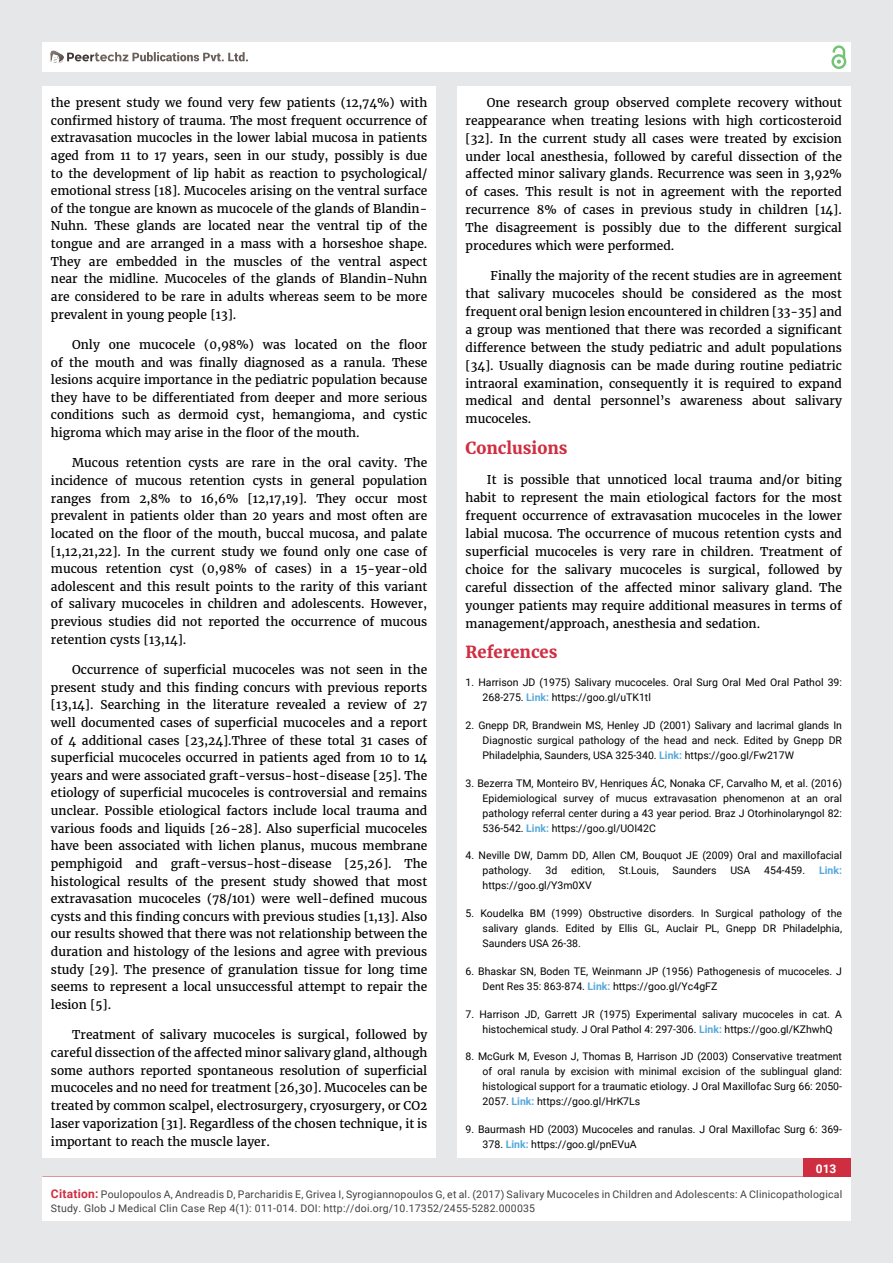
<style>
.page{position:relative;width:893px;height:1263px;background:#e6e7e8}
.page>*{position:absolute;margin:0;border:0;box-sizing:border-box;transform-origin:0 0}
.t1{font:700 16.5px "Merriweather";color:#cf2e41}
.t2{font:12px/17.7px "Merriweather";color:#000;text-align:justify}
.t3{font:700 12px "Roboto";color:#fff}
.t4{font:10.5px/15px "Roboto";color:#000}
.t5{font:10.5px/13.5px "Roboto";letter-spacing:.02em;color:#414042}
.t6{font:700 10.5px "Roboto";color:#56a8dd}
.s1{font-weight:700;color:#56a8dd}
.s2{font-weight:700;font-size:12px;color:#cf2e41}
</style>
<div class="page">
<div style="left:42px;top:43px;width:808px;height:29px;background:#fff"></div>
<div style="left:831px;top:54px;width:15px;height:15px;border:2px solid #74c273;border-radius:50%"></div>
<svg style="left:831px;top:45px;width:15px;height:19px"></svg>
<div style="left:803px;top:1157px;width:47px;height:55px;background:#cf2e41"></div>
<svg style="left:49px;top:50px;width:199px;height:14px"></svg>
<div style="left:42px;top:1177px;width:809px;height:43px;background:#fff"></div>
<div style="left:42px;top:87px;width:394px;height:1071px;background:#fff"></div>
<div style="left:457px;top:87px;width:393px;height:1071px;background:#fff"></div>
<p class="t2" style="left:51px;top:94px;width:378px">the present study we found very few patients (12,74%) with confirmed history of trauma. The most frequent occurrence of extravasation mucocles in the lower labial mucosa in patients aged from 11 to 17 years, seen in our study, possibly is due to the development of lip habit as reaction to psychological/ emotional stress [18]. Mucoceles arising on the ventral surface of the tongue are known as mucocele of the glands of Blandin-Nuhn. These glands are located near the ventral tip of the tongue and are arranged in a mass with a horseshoe shape.<br>They are embedded in the muscles of the ventral aspect near the midline. Mucoceles of the glands of Blandin-Nuhn are considered to be rare in adults whereas seem to be more prevalent in young people [13].</p>
<p class="t2" style="left:51px;top:336px;width:378px;text-indent:21px">Only one mucocele (0,98%) was located on the floor of the mouth and was finally diagnosed as a ranula. These lesions acquire importance in the pediatric population because they have to be differentiated from deeper and more serious conditions such as dermoid cyst, hemangioma, and cystic higroma which may arise in the floor of the mouth.</p>
<p class="t2" style="left:51px;top:454px;width:378px;text-indent:21px">Mucous retention cysts are rare in the oral cavity. The incidence of mucous retention cysts in general population ranges from 2,8% to 16,6% [12,17,19]. They occur most prevalent in patients older than 20 years and most often are located on the floor of the mouth, buccal mucosa, and palate [1,12,21,22]. In the current study we found only one case of mucous retention cyst (0,98% of cases) in a 15-year-old adolescent and this result points to the rarity of this variant of salivary mucoceles in children and adolescents. However, previous studies did not reported the occurrence of mucous retention cysts [13,14].</p>
<p class="t2" style="left:51px;top:661px;width:378px;text-indent:21px">Occurrence of superficial mucoceles was not seen in the present study and this finding concurs with previous reports [13,14]. Searching in the literature revealed a review of 27 well documented cases of superficial mucoceles and a report of 4 additional cases [23,24].Three of these total 31 cases of superficial mucoceles occurred in patients aged from 10 to 14 years and were associated graft-versus-host-disease [25]. The etiology of superficial mucoceles is controversial and remains unclear. Possible etiological factors include local trauma and various foods and liquids [26-28]. Also superficial mucoceles have been associated with lichen planus, mucous membrane pemphigoid and graft-versus-host-disease [25,26]. The histological results of the present study showed that most extravasation mucoceles (78/101) were well-defined mucous cysts and this finding concurs with previous studies [1,13]. Also our results showed that there was not relationship between the duration and histology of the lesions and agree with previous study [29]. The presence of granulation tissue for long time seems to represent a local unsuccessful attempt to repair the lesion [5].</p>
<p class="t2" style="left:51px;top:1026px;width:378px;text-indent:21px">Treatment of salivary mucoceles is surgical, followed by careful dissection of the affected minor salivary gland, although some authors reported spontaneous resolution of superficial mucoceles and no need for treatment [26,30]. Mucoceles can be treated by common scalpel, electrosurgery, cryosurgery, or CO2 laser vaporization [31]. Regardless of the chosen technique, it is important to reach the muscle layer.</p>
<p class="t2" style="left:466px;top:94px;width:378px;text-indent:21px">One research group observed complete recovery without reappearance when treating lesions with high corticosteroid [32]. In the current study all cases were treated by excision under local anesthesia, followed by careful dissection of the affected minor salivary glands. Recurrence was seen in 3,92% of cases. This result is not in agreement with the reported recurrence 8% of cases in previous study in children [14].<br>The disagreement is possibly due to the different surgical procedures which were performed.</p>
<p class="t2" style="left:466px;top:267px;width:378px;text-indent:25px">Finally the majority of the recent studies are in agreement that salivary mucoceles should be considered as the most frequent oral benign lesion encountered in children [33-35] and a group was mentioned that there was recorded a significant difference between the study pediatric and adult populations [34]. Usually diagnosis can be made during routine pediatric intraoral examination, consequently it is required to expand medical and dental personnel’s awareness about salivary mucoceles.</p>
<h1 class="t1" style="left:466px;top:438px;width:103px">Conclusions</h1>
<p class="t2" style="left:466px;top:471px;width:378px;text-indent:21px">It is possible that unnoticed local trauma and/or biting habit to represent the main etiological factors for the most frequent occurrence of extravasation mucoceles in the lower labial mucosa. The occurrence of mucous retention cysts and superficial mucoceles is very rare in children. Treatment of choice for the salivary mucoceles is surgical, followed by careful dissection of the affected minor salivary gland. The younger patients may require additional measures in terms of management/approach, anesthesia and sedation.</p>
<h1 class="t1" style="left:466px;top:642px;width:93px">References</h1>
<p class="t4" style="left:483px;top:675px;width:361px;text-indent:-17px">1. Harrison JD (1975) Salivary mucoceles. Oral Surg Oral Med Oral Pathol 39:<br>268-275. <span class="s1">Link:</span> https://goo.gl/uTK1tl</p>
<p class="t4" style="left:483px;top:718px;width:361px;text-align:justify;text-indent:-17px">2. Gnepp DR, Brandwein MS, Henley JD (2001) Salivary and lacrimal glands In Diagnostic surgical pathology of the head and neck. Edited by Gnepp DR Philadelphia, Saunders, USA 325-340. <span class="s1">Link:</span> https://goo.gl/Fw217W</p>
<p class="t4" style="left:483px;top:776px;width:361px;text-align:justify;text-indent:-17px">3. Bezerra TM, Monteiro BV, Henriques ÁC, Nonaka CF, Carvalho M, et al. (2016)<br>Epidemiological survey of mucus extravasation phenomenon at an oral pathology referral center during a 43 year period. Braz J Otorhinolaryngol 82:<br>536-542. <span class="s1">Link:</span> https://goo.gl/UOI42C</p>
<p class="t4" style="left:483px;top:848px;width:361px;text-indent:-17px">4. Neville DW, Damm DD, Allen CM, Bouquot JE (2009) Oral and maxillofacial pathology.</p>
<p class="t4" style="left:545px;top:863px;width:13px">3d</p>
<p class="t4" style="left:571px;top:863px;width:35px">edition,</p>
<p class="t4" style="left:619px;top:863px;width:41px">St.Louis,</p>
<p class="t4" style="left:672px;top:863px;width:45px">Saunders</p>
<p class="t4" style="left:730px;top:863px;width:21px">USA</p>
<p class="t4" style="left:764px;top:863px;width:43px">454-459.</p>
<p class="t6" style="left:819px;top:865px;width:24px">Link:</p>
<p class="t4" style="left:483px;top:878px;width:111px">https://goo.gl/Y3m0XV</p>
<p class="t4" style="left:483px;top:906px;width:361px;text-align:justify;text-indent:-17px">5. Koudelka BM (1999) Obstructive disorders. In Surgical pathology of the salivary glands. Edited by Ellis GL, Auclair PL, Gnepp DR Philadelphia, Saunders USA 26-38.</p>
<p class="t4" style="left:483px;top:964px;width:361px;text-indent:-17px">6. Bhaskar SN, Boden TE, Weinmann JP (1956) Pathogenesis of mucoceles. J<br>Dent Res 35: 863-874. <span class="s1">Link:</span> https://goo.gl/Yc4gFZ</p>
<p class="t4" style="left:483px;top:1007px;width:361px;text-indent:-17px">7. Harrison JD, Garrett JR (1975) Experimental salivary mucoceles in cat. A histochemical study. J Oral Pathol 4: 297-306. <span class="s1">Link:</span> https://goo.gl/KZhwhQ</p>
<p class="t4" style="left:483px;top:1049px;width:361px;text-align:justify;text-indent:-17px">8. McGurk M, Eveson J, Thomas B, Harrison JD (2003) Conservative treatment of oral ranula by excision with minimal excision of the sublingual gland: histological support for a traumatic etiology. J Oral Maxillofac Surg 66: 2050- 2057. <span class="s1">Link:</span> https://goo.gl/HrK7Ls</p>
<p class="t4" style="left:483px;top:1122px;width:361px;text-indent:-17px">9. Baurmash HD (2003) Mucoceles and ranulas. J Oral Maxillofac Surg 6: 369-<br>378. <span class="s1">Link:</span> https://goo.gl/pnEVuA</p>
<p class="t3" style="left:816px;top:1162px;width:22px">013</p>
<p class="t5" style="left:51px;top:1188px;width:793px"><span class="s2">Citation:</span> Poulopoulos A, Andreadis D, Parcharidis E, Grivea I, Syrogiannopoulos G, et al. (2017) Salivary Mucoceles in Children and Adolescents: A Clinicopathological<br>Study. Glob J Medical Clin Case Rep 4(1): 011-014. DOI: http://doi.org/10.17352/2455-5282.000035</p>
</div>
